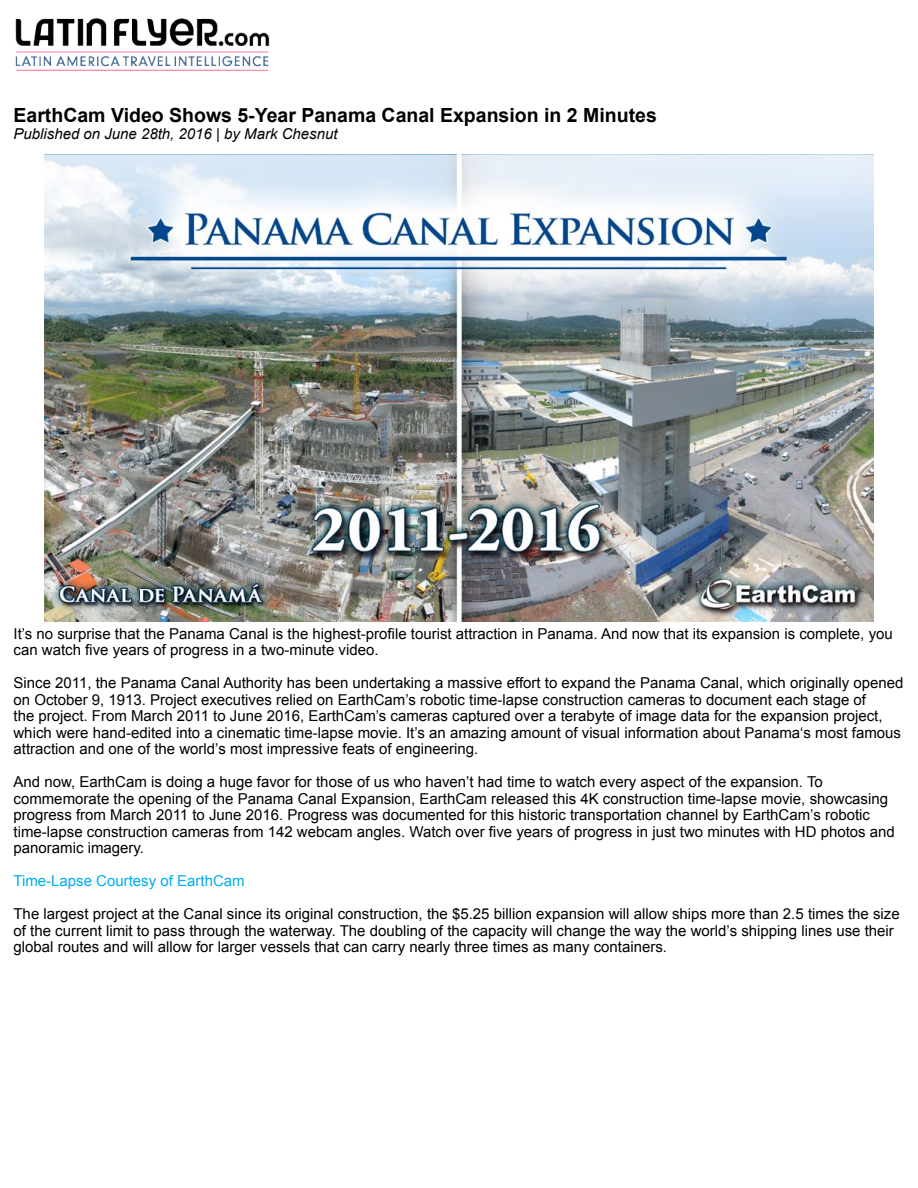
<style>
.page{position:relative;width:918px;height:1188px;background:#fff}
.page>*{position:absolute;margin:0;border:0;box-sizing:border-box;transform-origin:0 0}
.t1{font:700 19.5px "Arial";color:#000}
.t2{font:15px/16.5px "Arial";color:#000}
.t3{font:italic 15px "Arial";color:#000}
.t4{font:15px "Arial";color:#00aeef}
</style>
<div class="page">
<img style="left:15px;top:18px;width:255px;height:53px">
<img style="left:44px;top:155px;width:830px;height:466px">
<h1 class="t1" style="left:14px;top:102px;width:645px">EarthCam Video Shows 5-Year Panama Canal Expansion in 2 Minutes</h1>
<p class="t3" style="left:14px;top:124px;width:326px">Published on June 28th, 2016 | by Mark Chesnut</p>
<p class="t2" style="left:14px;top:625px;width:881px">It’s no surprise that the Panama Canal is the highest-profile tourist attraction in Panama. And now that its expansion is complete, you can watch five years of progress in a two-minute video.</p>
<p class="t2" style="left:14px;top:675px;width:891px">Since 2011, the Panama Canal Authority has been undertaking a massive effort to expand the Panama Canal, which originally opened on October 9, 1913. Project executives relied on EarthCam’s robotic time-lapse construction cameras to document each stage of<br>the project. From March 2011 to June 2016, EarthCam’s cameras captured over a terabyte of image data for the expansion project, which were hand-edited into a cinematic time-lapse movie. It’s an amazing amount of visual information about Panama‘s most famous attraction and one of the world’s most impressive feats of engineering.</p>
<p class="t2" style="left:14px;top:774px;width:883px">And now, EarthCam is doing a huge favor for those of us who haven’t had time to watch every aspect of the expansion. To commemorate the opening of the Panama Canal Expansion, EarthCam released this 4K construction time-lapse movie, showcasing progress from March 2011 to June 2016. Progress was documented for this historic transportation channel by EarthCam’s robotic time-lapse construction cameras from 142 webcam angles. Watch over five years of progress in just two minutes with HD photos and panoramic imagery.</p>
<p class="t4" style="left:14px;top:871px;width:233px">Time-Lapse Courtesy of EarthCam</p>
<p class="t2" style="left:14px;top:906px;width:888px">The largest project at the Canal since its original construction, the $5.25 billion expansion will allow ships more than 2.5 times the size of the current limit to pass through the waterway. The doubling of the capacity will change the way the world’s shipping lines use their global routes and will allow for larger vessels that can carry nearly three times as many containers.</p>
</div>
